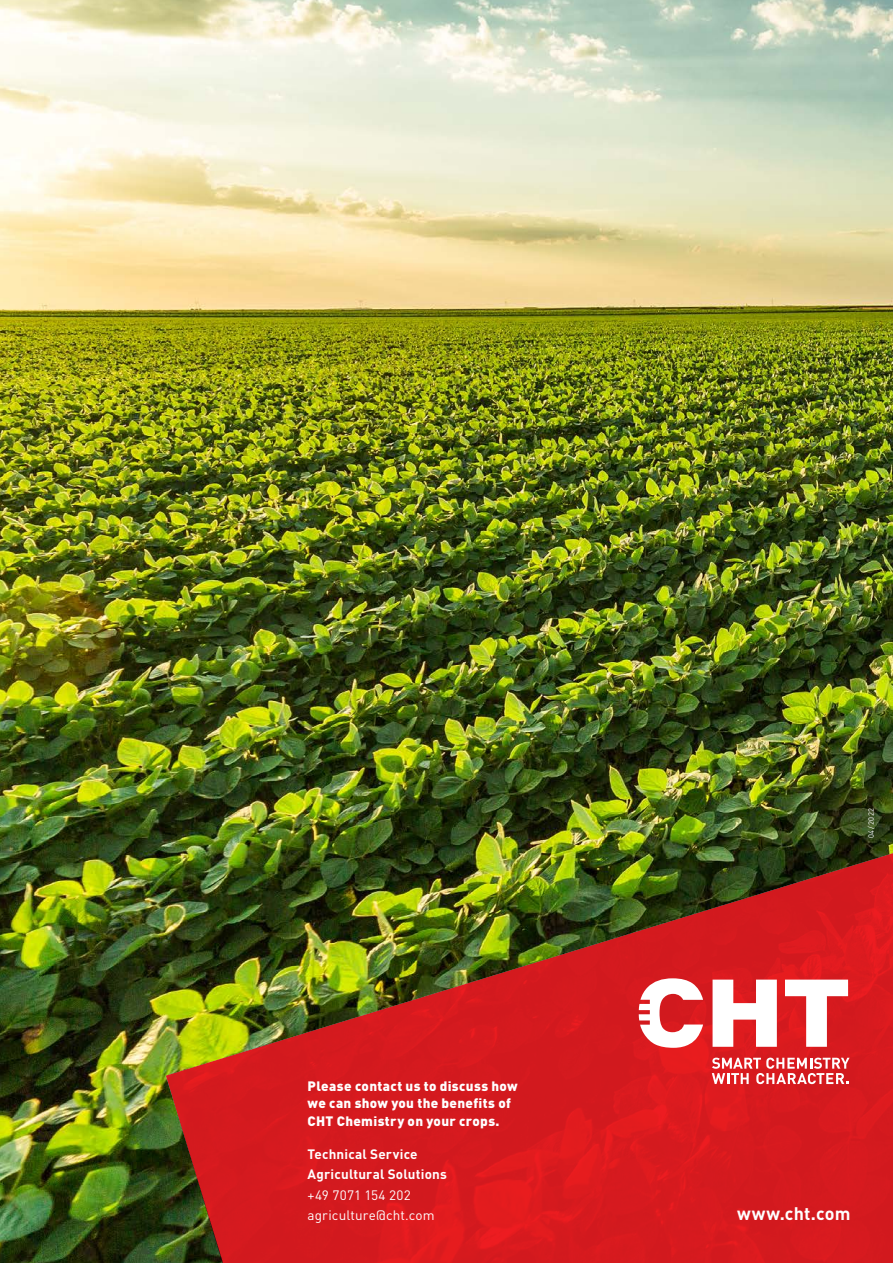
<style>
.page{position:relative;width:893px;height:1263px;background:#fff}
.page>*{position:absolute;margin:0;border:0;box-sizing:border-box;transform-origin:0 0}
._12_14pt_reg_versal{font:700 18px "DIN Pro";letter-spacing:.01em;color:#fff}
.Copy_regular_9_11_5{font:900 13.5px/17.2px "DIN Pro";letter-spacing:.025em;color:#fff}
.t1{font:700 13.5px "DIN Pro";letter-spacing:.01em;color:#fff}
.t2{font:13.5px "DIN Pro";letter-spacing:.01em;color:#fff}
.Stand{font:7.5px "DIN Pro";letter-spacing:.02em;color:#fff}
</style>
<div class="page">
<img style="left:0;top:0;width:893px;height:1263px">
<img style="left:166px;top:848px;width:727px;height:415px">
<svg style="left:713px;top:979px;width:64px;height:68px"></svg>
<svg style="left:785px;top:979px;width:63px;height:68px"></svg>
<svg style="left:712px;top:1057px;width:138px;height:27px"></svg>
<svg style="left:639px;top:978px;width:64px;height:70px"></svg>
<p class="Copy_regular_9_11_5" style="left:308px;top:1077px;width:212px">Please contact us to discuss how we can show you the benefits of<br>CHT Chemistry on your crops.</p>
<p class="t1" style="left:308px;top:1145px;width:112px">Technical Service</p>
<p class="t1" style="left:308px;top:1165px;width:141px">Agricultural Solutions</p>
<p class="t2" style="left:308px;top:1186px;width:105px">+49 7071 154 202</p>
<p class="t2" style="left:308px;top:1206px;width:129px">agriculture@cht.com</p>
<p class="Stand" style="left:866px;top:838px;width:31px;rotate:-90deg">04 / 2022</p>
<p class="_12_14pt_reg_versal" style="left:737px;top:1202px;width:115px">www.cht.com</p>
</div>
